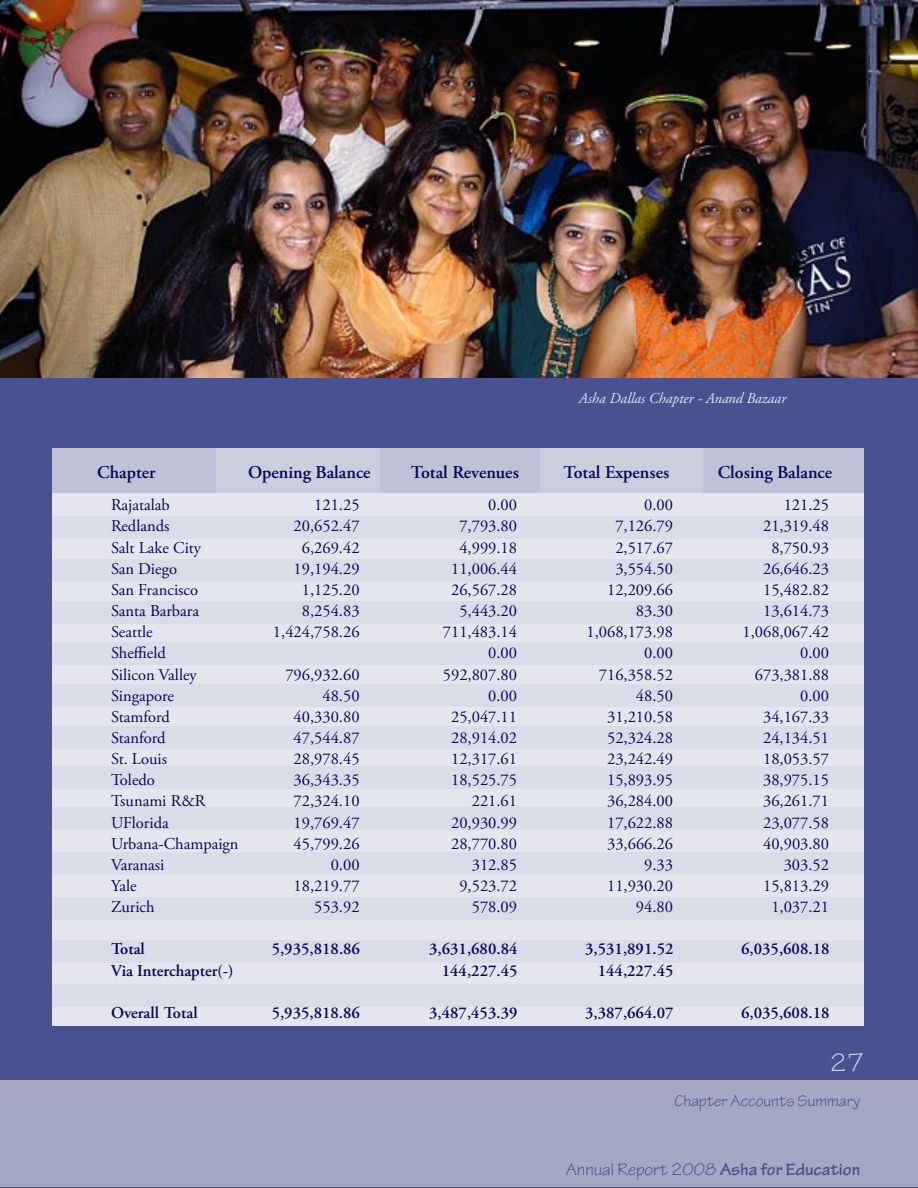
<style>
.page{position:relative;width:918px;height:1188px;background:#495191}
.page>*{position:absolute;margin:0;border:0;box-sizing:border-box;transform-origin:0 0}
.t1{font:27px "Tekton Pro";color:#cdcfdf}
.t2{font:600 18px "Adobe Garamond Pro";color:#07095e}
.t3{font:18px "Tekton Pro";color:#495191}
.t4{font:16.5px "Adobe Garamond Pro";color:#07095e}
.t5{font:600 16.5px "Adobe Garamond Pro";color:#07095e}
.t6{font:16.5px "Tekton Pro";color:#495191}
.t7{font:italic 15px "Adobe Garamond Pro";color:#e4e5ed}
.s1{font-weight:700}
</style>
<div class="page">
<div style="left:52px;top:451px;width:812px;height:687px;background:#e4e5ed"></div>
<div style="left:699px;top:449px;width:165px;height:44px;background:#bfc2d6"></div>
<div style="left:52px;top:516px;width:812px;height:22px;background:#dadce7"></div>
<div style="left:52px;top:560px;width:812px;height:22px;background:#dadce7"></div>
<div style="left:52px;top:602px;width:812px;height:22px;background:#dadce7"></div>
<div style="left:52px;top:642px;width:812px;height:22px;background:#dadce7"></div>
<div style="left:52px;top:684px;width:812px;height:22px;background:#dadce7"></div>
<div style="left:52px;top:726px;width:812px;height:22px;background:#dadce7"></div>
<div style="left:52px;top:766px;width:812px;height:23px;background:#dadce7"></div>
<div style="left:52px;top:807px;width:812px;height:23px;background:#dadce7"></div>
<div style="left:52px;top:852px;width:812px;height:22px;background:#dadce7"></div>
<div style="left:52px;top:897px;width:812px;height:22px;background:#dadce7"></div>
<div style="left:536px;top:449px;width:168px;height:44px;background:#c8cbdc"></div>
<div style="left:378px;top:449px;width:162px;height:44px;background:#bfc2d6"></div>
<div style="left:216px;top:449px;width:164px;height:44px;background:#c8cbdc"></div>
<div style="left:52px;top:449px;width:164px;height:44px;background:#bfc2d6"></div>
<div style="left:52px;top:940px;width:812px;height:23px;background:#dadce7"></div>
<div style="left:52px;top:984px;width:812px;height:22px;background:#dadce7"></div>
<div style="left:216px;top:448px;width:164px;height:41px;background:#cbcedd"></div>
<div style="left:541px;top:448px;width:163px;height:41px;background:#cbcedd"></div>
<div style="left:0;top:1080px;width:918px;height:106px;background:#a4a8c4"></div>
<div style="left:0;top:1026px;width:918px;height:54px;background:#495191"></div>
<img style="left:0;top:0;width:918px;height:378px">
<p class="t7" style="left:579px;top:390px;width:209px">Asha Dallas Chapter - Anand Bazaar</p>
<p class="t2" style="left:97px;top:462px;width:60px">Chapter</p>
<p class="t2" style="left:248px;top:462px;width:124px">Opening Balance</p>
<p class="t2" style="left:411px;top:462px;width:109px">Total Revenues</p>
<p class="t2" style="left:564px;top:462px;width:107px">Total Expenses</p>
<p class="t2" style="left:718px;top:462px;width:116px">Closing Balance</p>
<p class="t4" style="left:111px;top:495px;width:60px">Rajatalab</p>
<p class="t4" style="left:314px;top:495px;width:47px">121.25</p>
<p class="t4" style="left:488px;top:495px;width:30px">0.00</p>
<p class="t4" style="left:644px;top:495px;width:30px">0.00</p>
<p class="t4" style="left:784px;top:495px;width:47px">121.25</p>
<p class="t4" style="left:111px;top:516px;width:60px">Redlands</p>
<p class="t4" style="left:294px;top:516px;width:67px">20,652.47</p>
<p class="t4" style="left:459px;top:516px;width:59px">7,793.80</p>
<p class="t4" style="left:615px;top:516px;width:59px">7,126.79</p>
<p class="t4" style="left:763px;top:516px;width:67px">21,319.48</p>
<p class="t4" style="left:111px;top:537px;width:92px">Salt Lake City</p>
<p class="t4" style="left:302px;top:537px;width:59px">6,269.42</p>
<p class="t4" style="left:459px;top:537px;width:59px">4,999.18</p>
<p class="t4" style="left:615px;top:537px;width:59px">2,517.67</p>
<p class="t4" style="left:771px;top:537px;width:59px">8,750.93</p>
<p class="t4" style="left:111px;top:559px;width:68px">San Diego</p>
<p class="t4" style="left:294px;top:559px;width:67px">19,194.29</p>
<p class="t4" style="left:451px;top:559px;width:67px">11,006.44</p>
<p class="t4" style="left:615px;top:559px;width:59px">3,554.50</p>
<p class="t4" style="left:763px;top:559px;width:67px">26,646.23</p>
<p class="t4" style="left:111px;top:580px;width:89px">San Francisco</p>
<p class="t4" style="left:302px;top:580px;width:59px">1,125.20</p>
<p class="t4" style="left:451px;top:580px;width:67px">26,567.28</p>
<p class="t4" style="left:607px;top:580px;width:67px">12,209.66</p>
<p class="t4" style="left:763px;top:580px;width:67px">15,482.82</p>
<p class="t4" style="left:111px;top:601px;width:90px">Santa Barbara</p>
<p class="t4" style="left:302px;top:601px;width:59px">8,254.83</p>
<p class="t4" style="left:459px;top:601px;width:59px">5,443.20</p>
<p class="t4" style="left:636px;top:601px;width:39px">83.30</p>
<p class="t4" style="left:763px;top:601px;width:67px">13,614.73</p>
<p class="t4" style="left:111px;top:622px;width:43px">Seattle</p>
<p class="t4" style="left:273px;top:622px;width:88px">1,424,758.26</p>
<p class="t4" style="left:443px;top:622px;width:76px">711,483.14</p>
<p class="t4" style="left:586px;top:622px;width:88px">1,068,173.98</p>
<p class="t4" style="left:742px;top:622px;width:88px">1,068,067.42</p>
<p class="t4" style="left:111px;top:643px;width:56px">Sheffield</p>
<p class="t4" style="left:488px;top:643px;width:30px">0.00</p>
<p class="t4" style="left:644px;top:643px;width:30px">0.00</p>
<p class="t4" style="left:800px;top:643px;width:30px">0.00</p>
<p class="t4" style="left:111px;top:664px;width:87px">Silicon Valley</p>
<p class="t4" style="left:285px;top:664px;width:76px">796,932.60</p>
<p class="t4" style="left:443px;top:664px;width:76px">592,807.80</p>
<p class="t4" style="left:599px;top:664px;width:76px">716,358.52</p>
<p class="t4" style="left:755px;top:664px;width:76px">673,381.88</p>
<p class="t4" style="left:111px;top:686px;width:65px">Singapore</p>
<p class="t4" style="left:322px;top:686px;width:39px">48.50</p>
<p class="t4" style="left:488px;top:686px;width:30px">0.00</p>
<p class="t4" style="left:636px;top:686px;width:39px">48.50</p>
<p class="t4" style="left:800px;top:686px;width:30px">0.00</p>
<p class="t4" style="left:111px;top:707px;width:60px">Stamford</p>
<p class="t4" style="left:294px;top:707px;width:67px">40,330.80</p>
<p class="t4" style="left:451px;top:707px;width:67px">25,047.11</p>
<p class="t4" style="left:607px;top:707px;width:67px">31,210.58</p>
<p class="t4" style="left:763px;top:707px;width:67px">34,167.33</p>
<p class="t4" style="left:111px;top:728px;width:56px">Stanford</p>
<p class="t4" style="left:294px;top:728px;width:67px">47,544.87</p>
<p class="t4" style="left:451px;top:728px;width:67px">28,914.02</p>
<p class="t4" style="left:607px;top:728px;width:67px">52,324.28</p>
<p class="t4" style="left:763px;top:728px;width:67px">24,134.51</p>
<p class="t4" style="left:111px;top:749px;width:58px">St. Louis</p>
<p class="t4" style="left:294px;top:749px;width:67px">28,978.45</p>
<p class="t4" style="left:451px;top:749px;width:67px">12,317.61</p>
<p class="t4" style="left:607px;top:749px;width:67px">23,242.49</p>
<p class="t4" style="left:763px;top:749px;width:67px">18,053.57</p>
<p class="t4" style="left:111px;top:770px;width:45px">Toledo</p>
<p class="t4" style="left:294px;top:770px;width:67px">36,343.35</p>
<p class="t4" style="left:451px;top:770px;width:67px">18,525.75</p>
<p class="t4" style="left:607px;top:770px;width:67px">15,893.95</p>
<p class="t4" style="left:763px;top:770px;width:67px">38,975.15</p>
<p class="t4" style="left:111px;top:791px;width:96px">Tsunami R&amp;R</p>
<p class="t4" style="left:294px;top:791px;width:67px">72,324.10</p>
<p class="t4" style="left:472px;top:791px;width:47px">221.61</p>
<p class="t4" style="left:607px;top:791px;width:67px">36,284.00</p>
<p class="t4" style="left:763px;top:791px;width:67px">36,261.71</p>
<p class="t4" style="left:111px;top:812px;width:59px">UFlorida</p>
<p class="t4" style="left:294px;top:812px;width:67px">19,769.47</p>
<p class="t4" style="left:451px;top:812px;width:67px">20,930.99</p>
<p class="t4" style="left:607px;top:812px;width:67px">17,622.88</p>
<p class="t4" style="left:763px;top:812px;width:67px">23,077.58</p>
<p class="t4" style="left:111px;top:834px;width:129px">Urbana-Champaign</p>
<p class="t4" style="left:294px;top:834px;width:67px">45,799.26</p>
<p class="t4" style="left:451px;top:834px;width:67px">28,770.80</p>
<p class="t4" style="left:607px;top:834px;width:67px">33,666.26</p>
<p class="t4" style="left:763px;top:834px;width:67px">40,903.80</p>
<p class="t4" style="left:111px;top:855px;width:55px">Varanasi</p>
<p class="t4" style="left:331px;top:855px;width:30px">0.00</p>
<p class="t4" style="left:472px;top:855px;width:47px">312.85</p>
<p class="t4" style="left:644px;top:855px;width:30px">9.33</p>
<p class="t4" style="left:784px;top:855px;width:47px">303.52</p>
<p class="t4" style="left:111px;top:876px;width:27px">Yale</p>
<p class="t4" style="left:294px;top:876px;width:67px">18,219.77</p>
<p class="t4" style="left:459px;top:876px;width:59px">9,523.72</p>
<p class="t4" style="left:607px;top:876px;width:67px">11,930.20</p>
<p class="t4" style="left:763px;top:876px;width:67px">15,813.29</p>
<p class="t4" style="left:111px;top:897px;width:45px">Zurich</p>
<p class="t4" style="left:314px;top:897px;width:47px">553.92</p>
<p class="t4" style="left:472px;top:897px;width:47px">578.09</p>
<p class="t4" style="left:636px;top:897px;width:39px">94.80</p>
<p class="t4" style="left:771px;top:897px;width:59px">1,037.21</p>
<p class="t5" style="left:111px;top:940px;width:35px">Total</p>
<p class="t5" style="left:272px;top:940px;width:90px">5,935,818.86</p>
<p class="t5" style="left:429px;top:940px;width:90px">3,631,680.84</p>
<p class="t5" style="left:585px;top:940px;width:90px">3,531,891.52</p>
<p class="t5" style="left:741px;top:940px;width:90px">6,035,608.18</p>
<p class="t5" style="left:111px;top:961px;width:124px">Via Interchapter(-)</p>
<p class="t5" style="left:442px;top:961px;width:77px">144,227.45</p>
<p class="t5" style="left:598px;top:961px;width:77px">144,227.45</p>
<p class="t5" style="left:111px;top:1003px;width:88px">Overall Total</p>
<p class="t5" style="left:272px;top:1003px;width:90px">5,935,818.86</p>
<p class="t5" style="left:429px;top:1003px;width:90px">3,487,453.39</p>
<p class="t5" style="left:585px;top:1003px;width:90px">3,387,664.07</p>
<p class="t5" style="left:741px;top:1003px;width:90px">6,035,608.18</p>
<p class="t1" style="left:830px;top:1047px;width:36px">27</p>
<p class="t6" style="left:674px;top:1092px;width:187px">Chapter Accounts Summary</p>
<p class="t3" style="left:566px;top:1159px;width:296px">Annual Report 2008 <span class="s1">Asha for Education</span></p>
</div>
